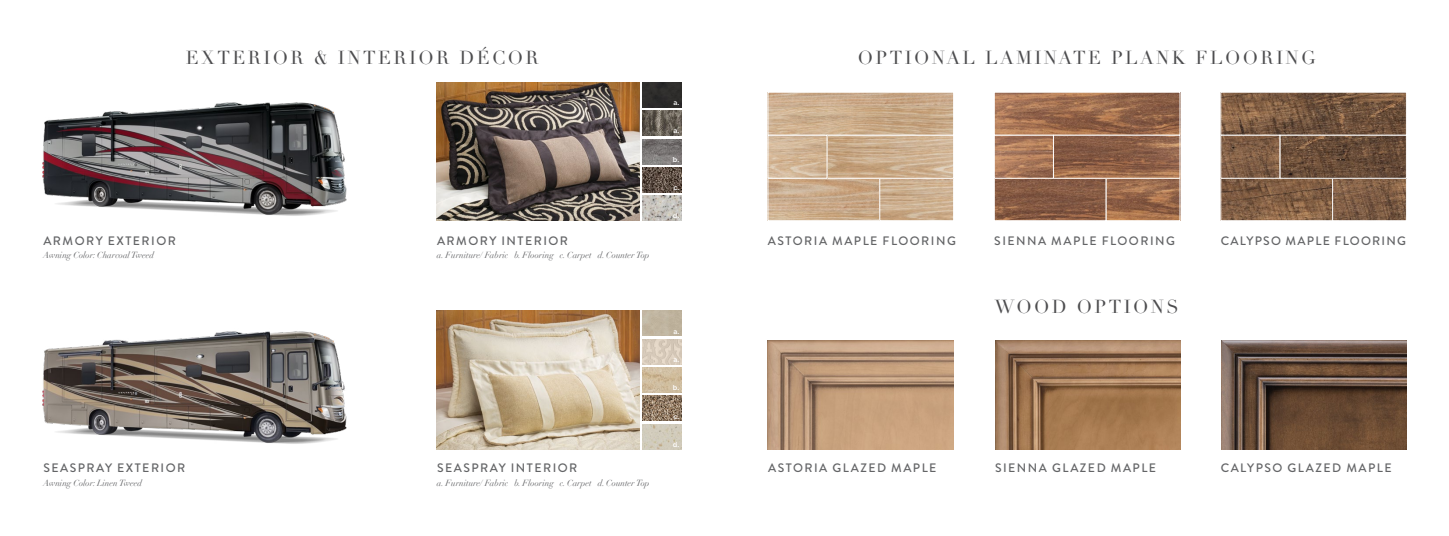
<style>
.page{position:relative;width:1449px;height:536px;background:#fff}
.page>*{position:absolute;margin:0;border:0;box-sizing:border-box;transform-origin:0 0}
.t1{font:18.38px "Didot";letter-spacing:.13em;color:#4d4d4f}
.t2{font:500 12.25px "Brandon Grotesque";letter-spacing:.12em;color:#636466}
.t3{font:500 12.25px "Brandon Grotesque";letter-spacing:.1em;color:#636466}
.t4{font:italic 8.75px "Didot";color:#636466}
.t5{font:500 6.83px "Gotham";color:#fff}
</style>
<div class="page">
<img style="left:437px;top:82px;width:203px;height:139px">
<img style="left:437px;top:311px;width:203px;height:138px">
<img style="left:643px;top:167px;width:38px;height:25px">
<img style="left:643px;top:396px;width:38px;height:24px">
<img style="left:643px;top:196px;width:38px;height:25px">
<img style="left:643px;top:424px;width:38px;height:25px">
<img style="left:643px;top:139px;width:38px;height:25px">
<img style="left:643px;top:367px;width:38px;height:25px">
<img style="left:643px;top:111px;width:38px;height:25px">
<img style="left:643px;top:339px;width:38px;height:25px">
<img style="left:643px;top:82px;width:38px;height:25px">
<img style="left:42px;top:102px;width:305px;height:114px">
<img style="left:42px;top:331px;width:305px;height:113px">
<img style="left:1223px;top:94px;width:182px;height:39px">
<div style="left:1221px;top:92px;width:186px;height:43px;border:1px solid #fff"></div>
<svg style="left:1223px;top:179px;width:108px;height:40px"></svg>
<div style="left:1221px;top:177px;width:112px;height:44px;border:1px solid #fff"></div>
<svg style="left:1334px;top:179px;width:71px;height:40px"></svg>
<div style="left:1332px;top:177px;width:75px;height:44px;border:1px solid #fff"></div>
<svg style="left:1282px;top:137px;width:123px;height:39px"></svg>
<div style="left:1280px;top:135px;width:127px;height:43px;border:1px solid #fff"></div>
<svg style="left:1223px;top:137px;width:55px;height:39px"></svg>
<div style="left:1221px;top:135px;width:59px;height:43px;border:1px solid #fff"></div>
<img style="left:770px;top:94px;width:182px;height:39px">
<div style="left:768px;top:92px;width:186px;height:43px;border:1px solid #fff"></div>
<svg style="left:770px;top:179px;width:108px;height:40px"></svg>
<div style="left:768px;top:177px;width:112px;height:44px;border:1px solid #fff"></div>
<svg style="left:882px;top:179px;width:70px;height:40px;fill:#ccaf8f"></svg>
<div style="left:880px;top:177px;width:74px;height:44px;border:1px solid #fff"></div>
<svg style="left:829px;top:137px;width:123px;height:39px"></svg>
<div style="left:827px;top:135px;width:127px;height:43px;border:1px solid #fff"></div>
<svg style="left:770px;top:137px;width:55px;height:39px;fill:#d2b697"></svg>
<div style="left:768px;top:135px;width:59px;height:43px;border:1px solid #fff"></div>
<img style="left:996px;top:94px;width:182px;height:39px">
<div style="left:994px;top:92px;width:186px;height:43px;border:1px solid #fff"></div>
<svg style="left:996px;top:179px;width:108px;height:40px;fill:#845943"></svg>
<div style="left:994px;top:177px;width:112px;height:44px;border:1px solid #fff"></div>
<svg style="left:1108px;top:179px;width:70px;height:40px"></svg>
<div style="left:1106px;top:177px;width:74px;height:44px;border:1px solid #fff"></div>
<svg style="left:1055px;top:137px;width:123px;height:39px"></svg>
<div style="left:1053px;top:135px;width:127px;height:43px;border:1px solid #fff"></div>
<svg style="left:996px;top:137px;width:56px;height:39px"></svg>
<div style="left:994px;top:135px;width:60px;height:43px;border:1px solid #fff"></div>
<img style="left:1221px;top:340px;width:185px;height:109px">
<img style="left:995px;top:340px;width:185px;height:109px">
<img style="left:768px;top:340px;width:186px;height:109px">
<h1 class="t1" style="left:186px;top:47px;width:354px">EXTERIOR &amp; INTERIOR DÉCOR</h1>
<h1 class="t1" style="left:858px;top:47px;width:460px">OPTIONAL LAMINATE PLANK FLOORING</h1>
<p class="t5" style="left:673px;top:98px;width:7px">a.</p>
<p class="t5" style="left:673px;top:126px;width:7px">a.</p>
<p class="t5" style="left:673px;top:155px;width:8px">b.</p>
<p class="t5" style="left:674px;top:183px;width:7px">c.</p>
<p class="t2" style="left:43px;top:232px;width:134px">ARMORY EXTERIOR</p>
<p class="t4" style="left:43px;top:250px;width:112px">Awning Color: Charcoal Tweed</p>
<p class="t2" style="left:43px;top:459px;width:143px">SEASPRAY EXTERIOR</p>
<p class="t4" style="left:43px;top:477px;width:100px">Awning Color: Linen Tweed</p>
<p class="t2" style="left:437px;top:232px;width:133px">ARMORY INTERIOR</p>
<p class="t4" style="left:437px;top:250px;width:214px">a. Furniture/ Fabric b. Flooring c. Carpet d. Counter Top</p>
<p class="t5" style="left:673px;top:211px;width:8px">d.</p>
<p class="t2" style="left:437px;top:459px;width:142px">SEASPRAY INTERIOR</p>
<p class="t4" style="left:437px;top:477px;width:214px">a. Furniture/ Fabric b. Flooring c. Carpet d. Counter Top</p>
<p class="t5" style="left:673px;top:326px;width:7px">a.</p>
<p class="t5" style="left:673px;top:355px;width:7px">a.</p>
<p class="t5" style="left:673px;top:383px;width:8px">b.</p>
<p class="t5" style="left:674px;top:411px;width:7px">c.</p>
<p class="t5" style="left:673px;top:440px;width:8px">d.</p>
<p class="t2" style="left:768px;top:232px;width:189px">ASTORIA MAPLE FLOORING</p>
<p class="t2" style="left:994px;top:232px;width:182px">SIENNA MAPLE FLOORING</p>
<p class="t3" style="left:1221px;top:232px;width:187px">CALYPSO MAPLE FLOORING</p>
<h1 class="t1" style="left:995px;top:295px;width:186px">WOOD OPTIONS</h1>
<p class="t2" style="left:768px;top:459px;width:170px">ASTORIA GLAZED MAPLE</p>
<p class="t2" style="left:995px;top:459px;width:163px">SIENNA GLAZED MAPLE</p>
<p class="t2" style="left:1221px;top:459px;width:172px">CALYPSO GLAZED MAPLE</p>
</div>
